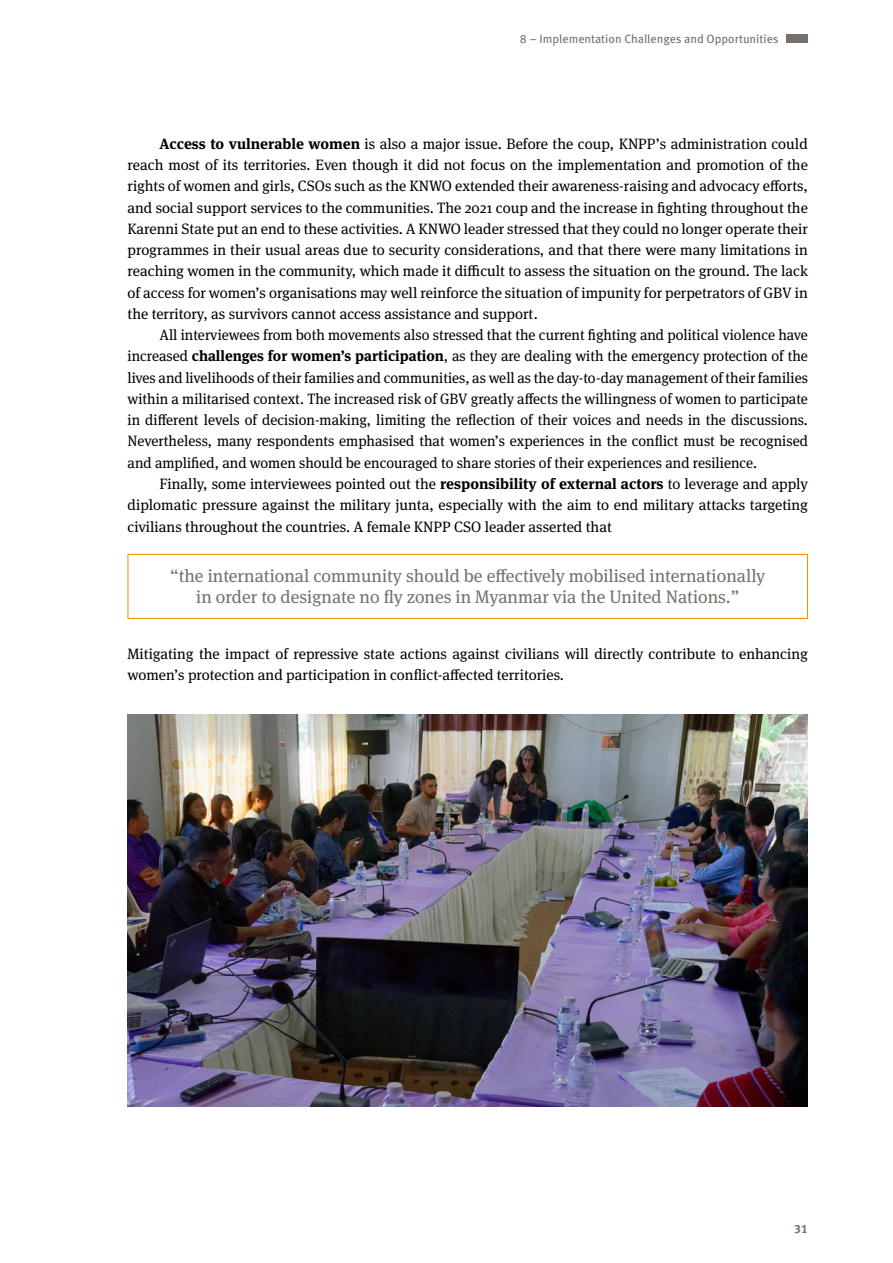
<style>
.page{position:relative;width:893px;height:1263px;background:#fff}
.page>*{position:absolute;margin:0;border:0;box-sizing:border-box;transform-origin:0 0}
.t1{font:18px/21px "Meta Serif Pro";color:#766f6b;text-align:center}
.t2{font:15px/21.3px "Meta Serif Pro";color:#000;text-align:justify}
.t3{font:12px "Meta Pro";color:#766f6b}
.t4{font:700 12px "Meta Pro";color:#766f6b}
.s1{font-weight:700}
</style>
<div class="page">
<div style="left:787px;top:34px;width:21px;height:9px;background:#766f6b"></div>
<img style="left:128px;top:714px;width:680px;height:392px">
<div style="left:128px;top:554px;width:680px;height:65px;border:1px solid #ef8d00"></div>
<p class="t3" style="left:520px;top:29px;width:260px">8 – Implementation Challenges and Opportunities</p>
<p class="t2" style="left:128px;top:132px;width:682px;text-indent:32px"><span class="s1">Access to vulnerable women</span> is also a major issue. Before the coup, KNPP’s administration could reach most of its territories. Even though it did not focus on the implementation and promotion of the rights of women and girls, CSOs such as the KNWO extended their awareness-raising and advocacy efforts, and social support services to the communities. The 2021 coup and the increase in fighting throughout the Karenni State put an end to these activities. A KNWO leader stressed that they could no longer operate their programmes in their usual areas due to security considerations, and that there were many limitations in reaching women in the community, which made it difficult to assess the situation on the ground. The lack of access for women’s organisations may well reinforce the situation of impunity for perpetrators of GBV in the territory, as survivors cannot access assistance and support.</p>
<p class="t2" style="left:128px;top:324px;width:682px;text-indent:32px">All interviewees from both movements also stressed that the current fighting and political violence have increased <span class="s1">challenges for women’s participation</span>, as they are dealing with the emergency protection of the lives and livelihoods of their families and communities, as well as the day-to-day management of their families within a militarised context. The increased risk of GBV greatly affects the willingness of women to participate in different levels of decision-making, limiting the reflection of their voices and needs in the discussions.<br>Nevertheless, many respondents emphasised that women’s experiences in the conflict must be recognised and amplified, and women should be encouraged to share stories of their experiences and resilience.</p>
<p class="t2" style="left:128px;top:472px;width:682px;text-indent:32px">Finally, some interviewees pointed out the <span class="s1">responsibility of external actors</span> to leverage and apply diplomatic pressure against the military junta, especially with the aim to end military attacks targeting civilians throughout the countries. A female KNPP CSO leader asserted that</p>
<p class="t1" style="left:170px;top:565px;width:597px">“the international community should be effectively mobilised internationally in order to designate no fly zones in Myanmar via the United Nations.”</p>
<p class="t2" style="left:128px;top:642px;width:682px">Mitigating the impact of repressive state actions against civilians will directly contribute to enhancing women’s protection and participation in conflict-affected territories.</p>
<p class="t4" style="left:794px;top:1220px;width:15px">31</p>
</div>
